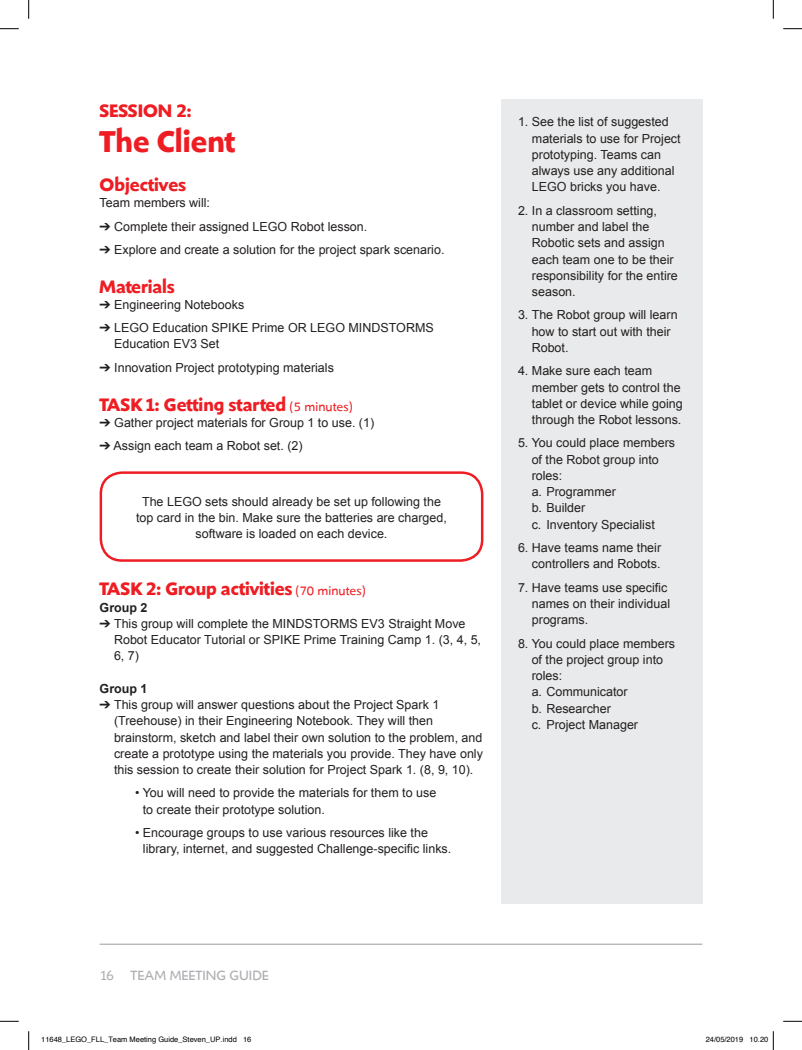
<style>
.page{position:relative;width:802px;height:1050px;background:#fff}
.page>*{position:absolute;margin:0;border:0;box-sizing:border-box;transform-origin:0 0}
.t1{font:700 31.25px "Shinn RR";color:#ee1d23}
.t2{font:700 18.75px "Shinn RR";color:#ee1d23}
.t3{font:13.75px "Shinn";color:#aeafb3}
.t4{font:12.5px/16.2px "Arial";color:#231f20}
.t5{font:700 12.5px "Arial";color:#231f20}
.t6{font:7.5px "Helvetica";color:#000}
.s1{font-family:"Shinn";font-weight:400;font-size:12.5px}
</style>
<div class="page">
<hr style="left:100px;top:943px;width:602px;height:1px;background:#aeafb3">
<div style="left:100px;top:471px;width:383px;height:91px;border:2px solid #ee1d23;border-radius:21px"></div>
<div style="left:501px;top:100px;width:201px;height:804px;background:#e9eaeb"></div>
<svg style="left:0;top:28px;width:19px;height:1px"></svg>
<svg style="left:783px;top:28px;width:18px;height:1px"></svg>
<svg style="left:0;top:1020px;width:19px;height:2px"></svg>
<svg style="left:783px;top:1020px;width:18px;height:2px"></svg>
<svg style="left:28px;top:0;width:1px;height:19px"></svg>
<svg style="left:28px;top:1031px;width:1px;height:18px"></svg>
<svg style="left:772px;top:0;width:2px;height:19px"></svg>
<svg style="left:772px;top:1031px;width:2px;height:18px"></svg>
<h2 class="t2" style="left:100px;top:100px;width:93px">SESSION 2:</h2>
<h1 class="t1" style="left:100px;top:123px;width:136px">The Client</h1>
<h2 class="t2" style="left:100px;top:173px;width:88px">Objectives</h2>
<p class="t4" style="left:100px;top:195px;width:112px">Team members will:</p>
<p class="t4" style="left:100px;top:218px;width:269px">➔ Complete their assigned LEGO Robot lesson.</p>
<p class="t4" style="left:100px;top:241px;width:346px">➔ Explore and create a solution for the project spark scenario.</p>
<h2 class="t2" style="left:100px;top:275px;width:76px">Materials</h2>
<p class="t4" style="left:100px;top:296px;width:146px">➔ Engineering Notebooks</p>
<p class="t4" style="left:114px;top:320px;width:321px;text-indent:-15px">➔ LEGO Education SPIKE Prime OR LEGO MINDSTORMS<br>Education EV3 Set</p>
<p class="t4" style="left:100px;top:359px;width:236px">➔ Innovation Project prototyping materials</p>
<h2 class="t2" style="left:100px;top:393px;width:254px">TASK 1: Getting started <span class="s1">(5 minutes)</span></h2>
<p class="t4" style="left:100px;top:414px;width:276px">➔ Gather project materials for Group 1 to use. (1)</p>
<p class="t4" style="left:100px;top:438px;width:204px">➔ Assign each team a Robot set. (2)</p>
<p class="t4" style="left:136px;top:493px;width:312px;text-align:center">The LEGO sets should already be set up following the top card in the bin. Make sure the batteries are charged, software is loaded on each device.</p>
<h2 class="t2" style="left:100px;top:577px;width:267px">TASK 2: Group activities <span class="s1">(70 minutes)</span></h2>
<p class="t5" style="left:100px;top:599px;width:49px">Group 2</p>
<p class="t4" style="left:114px;top:615px;width:368px;text-indent:-14px">➔ This group will complete the MINDSTORMS EV3 Straight Move<br>Robot Educator Tutorial or SPIKE Prime Training Camp 1. (3, 4, 5,<br>6, 7)</p>
<p class="t5" style="left:100px;top:680px;width:49px">Group 1</p>
<p class="t4" style="left:114px;top:696px;width:370px;text-indent:-14px">➔ This group will answer questions about the Project Spark 1 (Treehouse) in their Engineering Notebook. They will then brainstorm, sketch and label their own solution to the problem, and create a prototype using the materials you provide. They have only this session to create their solution for Project Spark 1. (8, 9, 10).</p>
<p class="t4" style="left:143px;top:785px;width:295px;text-indent:-8px">• You will need to provide the materials for them to use to create their prototype solution.</p>
<p class="t4" style="left:143px;top:824px;width:310px;text-indent:-8px">• Encourage groups to use various resources like the library, internet, and suggested Challenge-specific links.</p>
<p class="t4" style="left:532px;top:114px;width:150px;text-indent:-14px">1. See the list of suggested materials to use for Project prototyping. Teams can always use any additional<br>LEGO bricks you have.</p>
<p class="t4" style="left:532px;top:202px;width:147px;text-indent:-14px">2. In a classroom setting, number and label the<br>Robotic sets and assign each team one to be their responsibility for the entire season.</p>
<p class="t4" style="left:531px;top:307px;width:147px;text-indent:-14px">3. The Robot group will learn how to start out with their<br>Robot.</p>
<p class="t4" style="left:532px;top:363px;width:152px;text-indent:-14px">4. Make sure each team member gets to control the tablet or device while going through the Robot lessons.</p>
<p class="t4" style="left:531px;top:435px;width:145px;text-indent:-14px">5. You could place members of the Robot group into roles:<br>a. Programmer<br>b. Builder<br>c. Inventory Specialist</p>
<p class="t4" style="left:518px;top:539px;width:145px;text-align:right">6. Have teams name their controllers and Robots.</p>
<p class="t4" style="left:532px;top:579px;width:140px;text-indent:-14px">7. Have teams use specific names on their individual programs.</p>
<p class="t4" style="left:531px;top:635px;width:145px;text-indent:-14px">8. You could place members of the project group into roles:<br>a. Communicator<br>b. Researcher<br>c. Project Manager</p>
<p class="t3" style="left:100px;top:966px;width:171px">16 TEAM MEETING GUIDE</p>
<p class="t6" style="left:41px;top:1034px;width:212px">11648_LEGO_FLL_Team Meeting Guide_Steven_UP.indd 16</p>
<p class="t6" style="left:705px;top:1034px;width:64px">24/05/2019 10.20</p>
</div>
